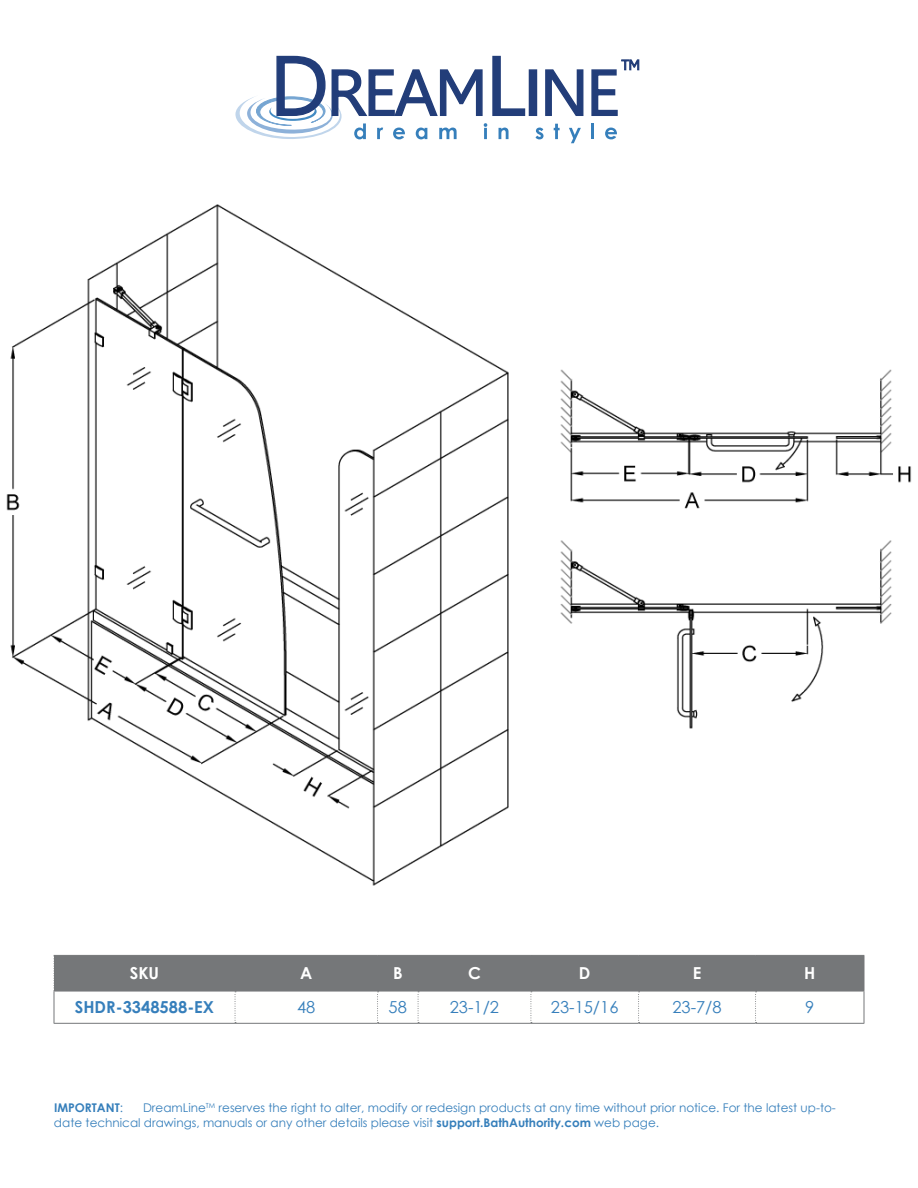
<style>
.page{position:relative;width:918px;height:1188px;background:#fff}
.page>*{position:absolute;margin:0;border:0;box-sizing:border-box;transform-origin:0 0}
.t1{font:16.5px "Century Gothic";color:#367fbb}
.t2{font:700 16.5px "Century Gothic";color:#367fbb}
.t3{font:700 16.5px "Century Gothic";color:#fff}
.t4{font:12px/14.4px "Century Gothic";color:#367fbb}
.t5{font:700 12px "Century Gothic";color:#367fbb}
.s1{font-weight:700}
.s2{font-weight:400}
</style>
<div class="page">
<img style="left:6px;top:92px;width:906px;height:907px">
<hr style="left:54px;top:1023px;width:181px;height:1px;background:#757779">
<hr style="left:235px;top:1023px;width:143px;height:1px;background:#757779">
<hr style="left:378px;top:1023px;width:40px;height:1px;background:#757779">
<hr style="left:418px;top:1023px;width:113px;height:1px;background:#757779">
<hr style="left:531px;top:1023px;width:108px;height:1px;background:#757779">
<hr style="left:639px;top:1023px;width:117px;height:1px;background:#757779">
<hr style="left:756px;top:1023px;width:108px;height:1px;background:#757779">
<hr style="left:864px;top:991px;width:1px;height:32px;background:#757779">
<hr style="left:864px;top:956px;width:1px;height:35px;background:#757779">
<svg style="left:54px;top:955px;width:810px;height:68px"></svg>
<svg style="left:536px;top:128px;width:8px;height:11px"></svg>
<svg style="left:554px;top:124px;width:6px;height:15px"></svg>
<svg style="left:569px;top:128px;width:12px;height:15px"></svg>
<hr style="left:591px;top:123px;width:3px;height:16px;background:#367fbb">
<svg style="left:605px;top:128px;width:12px;height:11px"></svg>
<svg style="left:235px;top:55px;width:291px;height:85px"></svg>
<div style="left:529px;top:69px;width:8px;height:47px;background:#223d79"></div>
<svg style="left:544px;top:69px;width:40px;height:48px"></svg>
<svg style="left:591px;top:59px;width:48px;height:58px"></svg>
<h1 class="t3" style="left:130px;top:961px;width:31px">SKU</h1>
<h1 class="t3" style="left:300px;top:961px;width:14px">A</h1>
<h1 class="t3" style="left:393px;top:961px;width:11px">B</h1>
<h1 class="t3" style="left:468px;top:961px;width:14px">C</h1>
<h1 class="t3" style="left:579px;top:961px;width:13px">D</h1>
<h1 class="t3" style="left:693px;top:961px;width:10px">E</h1>
<h1 class="t3" style="left:804px;top:961px;width:13px">H</h1>
<h1 class="t2" style="left:75px;top:995px;width:141px">SHDR-3348588-EX</h1>
<h1 class="t1" style="left:297px;top:996px;width:20px">48</h1>
<h1 class="t1" style="left:389px;top:996px;width:20px">58</h1>
<h1 class="t1" style="left:450px;top:996px;width:51px">23-1/2</h1>
<h1 class="t1" style="left:551px;top:996px;width:69px">23-15/16</h1>
<h1 class="t1" style="left:672px;top:996px;width:51px">23-7/8</h1>
<h1 class="t1" style="left:805px;top:996px;width:11px">9</h1>
<p class="t4" style="left:54px;top:1101px;width:783px;text-indent:89px">DreamLine<sup>TM</sup> reserves the right to alter, modify or redesign products at any time without prior notice. For the latest up-to&shy;date technical drawings, manuals or any other details please visit <span class="s1">support.BathAuthority.com</span> web page.</p>
<p class="t5" style="left:54px;top:1099px;width:71px">IMPORTANT<span class="s2">:</span></p>
</div>
